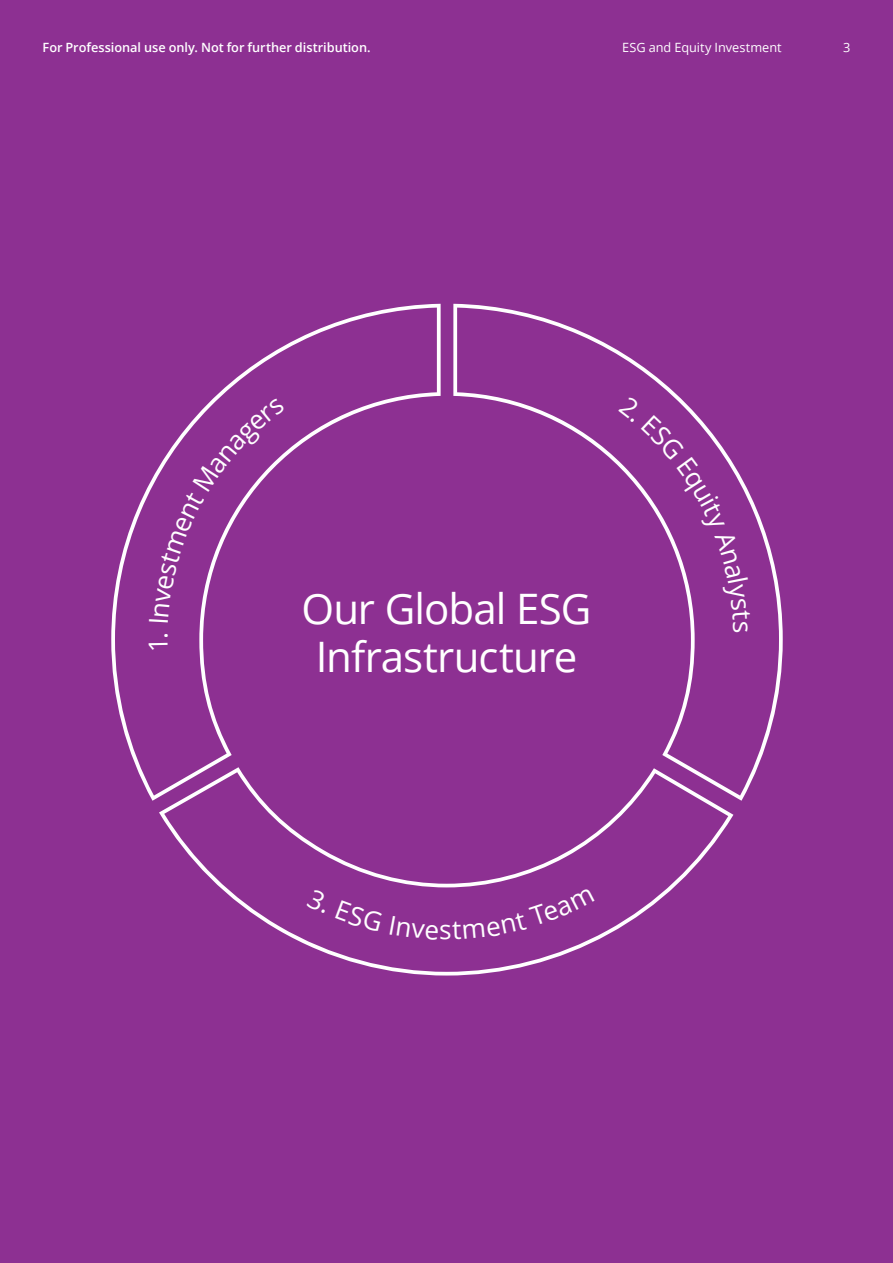
<style>
.page{position:relative;width:893px;height:1263px;background:#8d3092}
.page>*{position:absolute;margin:0;border:0;box-sizing:border-box;transform-origin:0 0}
.t1{font:42px/48px "Open Sans";letter-spacing:-.02em;color:#fff;text-align:center}
.t2{font:26.25px "Open Sans";color:#fff}
.t3{font:600 12.75px "Open Sans";color:#fff}
.t4{font:12.75px "Open Sans";color:#fff}
</style>
<div class="page">
<svg style="left:111px;top:304px;width:330px;height:497px"></svg>
<svg style="left:453px;top:304px;width:330px;height:497px"></svg>
<svg style="left:159px;top:767px;width:574px;height:208px"></svg>
<svg style="left:149px;top:643px;width:19px;height:7px"></svg>
<svg style="left:149px;top:398px;width:136px;height:225px"></svg>
<svg style="left:618px;top:395px;width:132px;height:237px"></svg>
<svg style="left:307px;top:888px;width:19px;height:26px"></svg>
<svg style="left:335px;top:901px;width:48px;height:31px"></svg>
<svg style="left:390px;top:915px;width:48px;height:24px"></svg>
<svg style="left:452px;top:888px;width:142px;height:51px"></svg>
<p class="t3" style="left:43px;top:39px;width:330px">For Professional use only. Not for further distribution.</p>
<p class="t4" style="left:622px;top:39px;width:161px">ESG and Equity Investment</p>
<p class="t4" style="left:843px;top:39px;width:9px">3</p>
<h2 class="t2" style="left:140px;top:639px;width:9px;rotate:-90deg">.</h2>
<h1 class="t1" style="left:301px;top:583px;width:292px">Our Global ESG<br>Infrastructure</h1>
<h2 class="t2" style="left:439px;top:912px;width:14px">s</h2>
</div>
